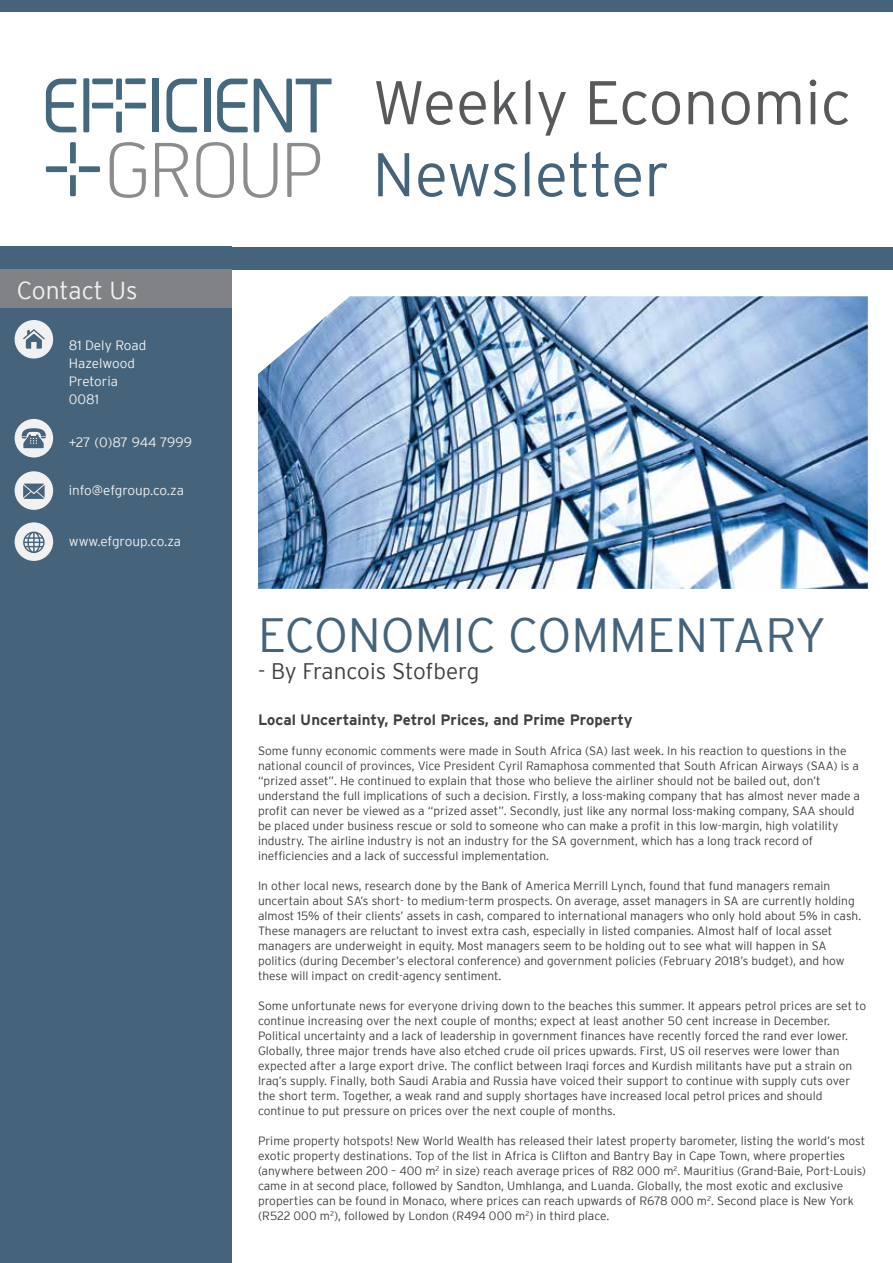
<style>
.page{position:relative;width:893px;height:1263px;background:#fff}
.page>*{position:absolute;margin:0;border:0;box-sizing:border-box;transform-origin:0 0}
.t1{font:300 61.5px "Interstate";color:#58595b}
.t2{font:300 61.5px "Interstate";letter-spacing:-.01em;color:#45637a}
.t3{font:300 48px "Interstate";color:#45637a}
.t4{font:300 24.6px "Interstate";color:#f1f1f2}
.t5{font:300 22.5px "Interstate";letter-spacing:-.01em;color:#414042}
.t6{font:700 15px "Interstate";color:#414042}
.t7{font:300 13.5px/18px "Interstate";color:#f1f1f2}
.t8{font:300 13.5px "Interstate";letter-spacing:-.02em;color:#f1f1f2}
.t9{font:300 12px/15px "Interstate";color:#414042}
</style>
<div class="page">
<div style="left:0;top:247px;width:231px;height:1016px;background:#45637a"></div>
<div style="left:223px;top:247px;width:670px;height:22px;background:#45637a"></div>
<div style="left:0;top:0;width:893px;height:11px;background:#45637a"></div>
<img style="left:258px;top:296px;width:610px;height:293px">
<svg style="left:15px;top:320px;width:38px;height:39px"></svg>
<div style="left:15px;top:419px;width:38px;height:38px;background:#f1f1f2;border-radius:50%"></div>
<div style="left:0;top:269px;width:231px;height:39px;background:#808285"></div>
<svg style="left:15px;top:522px;width:38px;height:39px"></svg>
<svg style="left:15px;top:471px;width:38px;height:39px"></svg>
<svg style="left:22px;top:428px;width:24px;height:20px"></svg>
<svg style="left:46px;top:79px;width:30px;height:53px"></svg>
<svg style="left:166px;top:79px;width:31px;height:53px"></svg>
<div style="left:153px;top:79px;width:6px;height:53px;background:#44687d"></div>
<div style="left:204px;top:79px;width:6px;height:53px;background:#44687d"></div>
<svg style="left:254px;top:79px;width:78px;height:53px"></svg>
<svg style="left:217px;top:79px;width:31px;height:53px"></svg>
<svg style="left:83px;top:78px;width:63px;height:55px"></svg>
<svg style="left:46px;top:142px;width:54px;height:54px"></svg>
<svg style="left:110px;top:142px;width:36px;height:56px"></svg>
<svg style="left:155px;top:143px;width:34px;height:54px"></svg>
<svg style="left:196px;top:142px;width:38px;height:56px"></svg>
<svg style="left:243px;top:143px;width:34px;height:55px"></svg>
<svg style="left:287px;top:143px;width:33px;height:54px"></svg>
<h3 class="t4" style="left:17px;top:277px;width:122px">Contact Us</h3>
<p class="t7" style="left:69px;top:336px;width:79px">81 Dely Road<br>Hazelwood<br>Pretoria<br>0081</p>
<p class="t8" style="left:69px;top:434px;width:125px">+27 (0)87 944 7999</p>
<p class="t7" style="left:69px;top:481px;width:117px">info@efgroup.co.za</p>
<p class="t7" style="left:69px;top:532px;width:114px">www.efgroup.co.za</p>
<h1 class="t1" style="left:373px;top:68px;width:480px">Weekly Economic</h1>
<h1 class="t2" style="left:373px;top:140px;width:298px">Newsletter</h1>
<h2 class="t3" style="left:258px;top:608px;width:570px">ECONOMIC COMMENTARY</h2>
<h3 class="t5" style="left:258px;top:658px;width:223px">- By Francois Stofberg</h3>
<p class="t6" style="left:258px;top:711px;width:376px">Local Uncertainty, Petrol Prices, and Prime Property</p>
<p class="t9" style="left:258px;top:743px;width:604px">Some funny economic comments were made in South Africa (SA) last week. In his reaction to questions in the national council of provinces, Vice President Cyril Ramaphosa commented that South African Airways (SAA) is a “prized asset”. He continued to explain that those who believe the airliner should not be bailed out, don’t understand the full implications of such a decision. Firstly, a loss-making company that has almost never made a profit can never be viewed as a “prized asset”. Secondly, just like any normal loss-making company, SAA should be placed under business rescue or sold to someone who can make a profit in this low-margin, high volatility industry. The airline industry is not an industry for the SA government, which has a long track record of inefficiencies and a lack of successful implementation.</p>
<p class="t9" style="left:258px;top:878px;width:605px">In other local news, research done by the Bank of America Merrill Lynch, found that fund managers remain uncertain about SA’s short- to medium-term prospects. On average, asset managers in SA are currently holding almost 15% of their clients’ assets in cash, compared to international managers who only hold about 5% in cash.<br>These managers are reluctant to invest extra cash, especially in listed companies. Almost half of local asset managers are underweight in equity. Most managers seem to be holding out to see what will happen in SA politics (during December’s electoral conference) and government policies (February 2018’s budget), and how these will impact on credit-agency sentiment.</p>
<p class="t9" style="left:258px;top:998px;width:610px">Some unfortunate news for everyone driving down to the beaches this summer. It appears petrol prices are set to continue increasing over the next couple of months; expect at least another 50 cent increase in December.<br>Political uncertainty and a lack of leadership in government finances have recently forced the rand ever lower.<br>Globally, three major trends have also etched crude oil prices upwards. First, US oil reserves were lower than expected after a large export drive. The conflict between Iraqi forces and Kurdish militants have put a strain on Iraq’s supply. Finally, both Saudi Arabia and Russia have voiced their support to continue with supply cuts over the short term. Together, a weak rand and supply shortages have increased local petrol prices and should continue to put pressure on prices over the next couple of months.</p>
<p class="t9" style="left:258px;top:1133px;width:610px">Prime property hotspots! New World Wealth has released their latest property barometer, listing the world’s most exotic property destinations. Top of the list in Africa is Clifton and Bantry Bay in Cape Town, where properties (anywhere between 200 – 400 m<sup>2</sup> in size) reach average prices of R82 000 m<sup>2</sup>. Mauritius (Grand-Baie, Port-Louis) came in at second place, followed by Sandton, Umhlanga, and Luanda. Globally, the most exotic and exclusive properties can be found in Monaco, where prices can reach upwards of R678 000 m<sup>2</sup>. Second place is New York (R522 000 m<sup>2</sup>), followed by London (R494 000 m<sup>2</sup>) in third place.</p>
</div>
